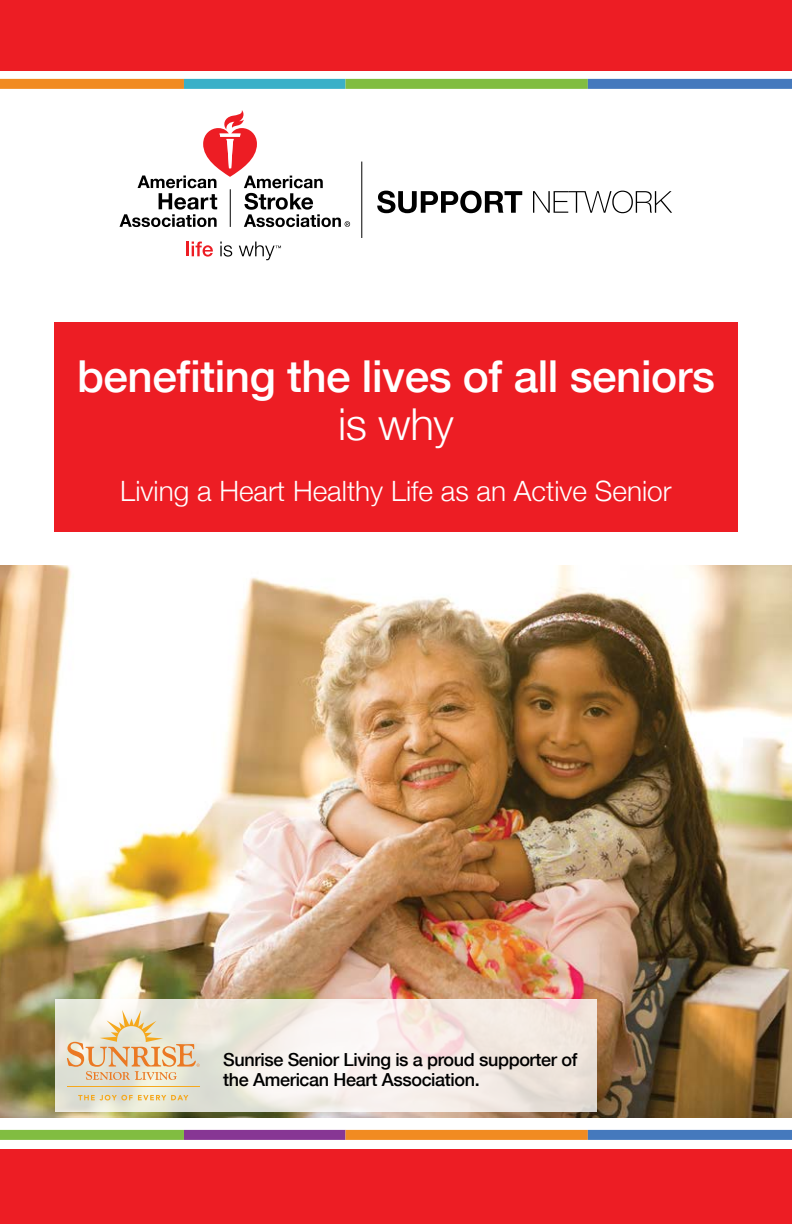
<style>
.page{position:relative;width:792px;height:1224px;background:#fff}
.page>*{position:absolute;margin:0;border:0;box-sizing:border-box;transform-origin:0 0}
.t1{font:500 44px "Helvetica Neue";letter-spacing:-.01em;color:#fff}
.t2{font:300 44px "Helvetica Neue";color:#fff}
.t3{font:300 28px "Helvetica Neue";color:#fff}
.t4{font:500 18px/20px "Helvetica Neue";letter-spacing:-.02em;color:#000}
</style>
<div class="page">
<svg style="left:377px;top:191px;width:145px;height:22px"></svg>
<svg style="left:533px;top:191px;width:139px;height:22px"></svg>
<svg style="left:120px;top:110px;width:230px;height:117px"></svg>
<svg style="left:187px;top:242px;width:26px;height:15px"></svg>
<svg style="left:220px;top:242px;width:12px;height:15px"></svg>
<svg style="left:239px;top:242px;width:42px;height:18px"></svg>
<hr style="left:361px;top:162px;width:1px;height:76px;background:#000">
<div style="left:0;top:0;width:792px;height:71px;background:#ed1d24"></div>
<div style="left:0;top:79px;width:184px;height:10px;background:#f18b21"></div>
<div style="left:184px;top:79px;width:162px;height:10px;background:#3ab0c8"></div>
<div style="left:346px;top:79px;width:242px;height:10px;background:#81bd41"></div>
<div style="left:588px;top:79px;width:204px;height:10px;background:#4579bd"></div>
<img style="left:0;top:566px;width:792px;height:552px">
<div style="left:0;top:1150px;width:792px;height:74px;background:#ed1d24"></div>
<div style="left:0;top:1130px;width:184px;height:10px;background:#81bd41"></div>
<div style="left:184px;top:1130px;width:162px;height:10px;background:#873694"></div>
<div style="left:346px;top:1130px;width:242px;height:10px;background:#f18b21"></div>
<div style="left:588px;top:1130px;width:204px;height:10px;background:#4579bd"></div>
<div style="left:54px;top:322px;width:684px;height:209px;background:#ed1d24"></div>
<svg style="left:55px;top:999px;width:541px;height:113px"></svg>
<svg style="left:67px;top:1010px;width:133px;height:70px;background:#e8d6ba"></svg>
<svg style="left:78px;top:1095px;width:110px;height:5px"></svg>
<hr style="left:67px;top:1086px;width:133px;height:1px;background:#f5a81c">
<h1 class="t1" style="left:77px;top:341px;width:639px">benefiting the lives of all seniors</h1>
<h1 class="t2" style="left:338px;top:388px;width:117px">is why</h1>
<h2 class="t3" style="left:120px;top:469px;width:553px">Living a Heart Healthy Life as an Active Senior</h2>
<p class="t4" style="left:223px;top:1049px;width:356px">Sunrise Senior Living is a proud supporter of the American Heart Association.</p>
</div>
